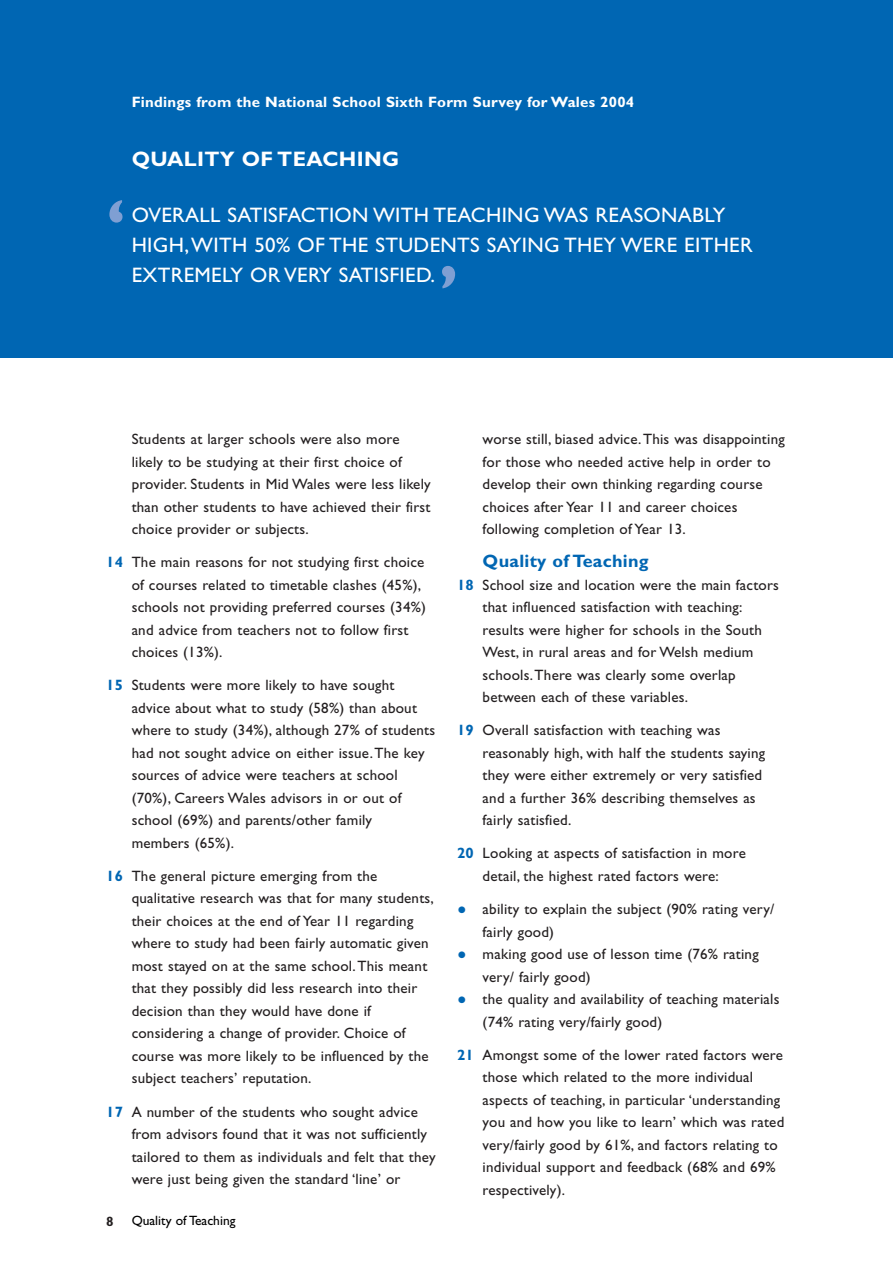
<style>
.page{position:relative;width:893px;height:1263px;background:#fff}
.page>*{position:absolute;margin:0;border:0;box-sizing:border-box;transform-origin:0 0}
.t1{font:700 72px "Gill Sans";color:#7f9fd3}
.t2{font:21px/30px "Gill Sans";letter-spacing:.015em;color:#fff}
.t3{font:700 21px "Gill Sans";letter-spacing:.015em;color:#fff}
.t4{font:700 18px "Gill Sans";letter-spacing:.015em;color:#0066b3}
.t5{font:15px/22.5px "Gill Sans";letter-spacing:.015em;color:#231f20}
.t6{font:700 15px "Gill Sans";letter-spacing:.015em;color:#fff}
.t7{font:13.5px "Gill Sans";color:#000}
.t8{font:700 13.5px "Gill Sans";color:#231f20}
.s1{font-weight:700;color:#0066b3}
.s2{font-size:27px;color:#0066b3}
</style>
<div class="page">
<div style="left:0;top:0;width:892px;height:358px;background:#0066b3"></div>
<p class="t6" style="left:132px;top:97px;width:504px">Findings from the National School Sixth Form Survey for Wales 2004</p>
<h1 class="t1" style="left:106px;top:201px;width:21px">‘</h1>
<h2 class="t3" style="left:132px;top:152px;width:269px">QUALITY OF TEACHING</h2>
<h2 class="t2" style="left:132px;top:202px;width:622px">OVERALL SATISFACTION WITH TEACHING WAS REASONABLY<br>HIGH,WITH 50% OF THE STUDENTS SAYING THEY WERE EITHER<br>EXTREMELY OR VERY SATISFIED.</h2>
<h1 class="t1" style="left:458px;top:288px;width:21px;rotate:-180deg">‘</h1>
<p class="t5" style="left:132px;top:429px;width:300px">Students at larger schools were also more likely to be studying at their first choice of provider. Students in Mid Wales were less likely than other students to have achieved their first choice provider or subjects.</p>
<p class="t5" style="left:132px;top:553px;width:296px;text-indent:-26px"><span class="s1">14</span> The main reasons for not studying first choice of courses related to timetable clashes (45%), schools not providing preferred courses (34%) and advice from teachers not to follow first choices (13%).</p>
<p class="t5" style="left:132px;top:676px;width:305px;text-indent:-26px"><span class="s1">15</span> Students were more likely to have sought advice about what to study (58%) than about where to study (34%), although 27% of students had not sought advice on either issue.The key sources of advice were teachers at school (70%), Careers Wales advisors in or out of school (69%) and parents/other family<br>members (65%).</p>
<p class="t5" style="left:132px;top:866px;width:304px;text-indent:-26px"><span class="s1">16</span> The general picture emerging from the qualitative research was that for many students, their choices at the end of Year 11 regarding where to study had been fairly automatic given most stayed on at the same school.This meant that they possibly did less research into their decision than they would have done if considering a change of provider. Choice of course was more likely to be influenced by the subject teachers’ reputation.</p>
<p class="t5" style="left:132px;top:1102px;width:305px;text-indent:-26px"><span class="s1">17</span> A number of the students who sought advice from advisors found that it was not sufficiently tailored to them as individuals and felt that they were just being given the standard ‘line’ or</p>
<p class="t8" style="left:106px;top:1217px;width:9px">8</p>
<p class="t7" style="left:132px;top:1216px;width:105px">Quality of Teaching</p>
<p class="t5" style="left:482px;top:429px;width:304px">worse still, biased advice.This was disappointing for those who needed active help in order to develop their own thinking regarding course choices after Year 11 and career choices following completion of Year 13.</p>
<p class="t4" style="left:482px;top:555px;width:167px">Quality of Teaching</p>
<p class="t5" style="left:482px;top:575px;width:298px;text-indent:-26px"><span class="s1">18</span> School size and location were the main factors that influenced satisfaction with teaching: results were higher for schools in the South West, in rural areas and for Welsh medium schools.There was clearly some overlap between each of these variables.</p>
<p class="t5" style="left:482px;top:721px;width:284px;text-indent:-26px"><span class="s1">19</span> Overall satisfaction with teaching was reasonably high, with half the students saying they were either extremely or very satisfied and a further 36% describing themselves as fairly satisfied.</p>
<p class="t5" style="left:457px;top:844px;width:290px;text-align:center"><span class="s1">20</span> Looking at aspects of satisfaction in more detail, the highest rated factors were:</p>
<p class="t5" style="left:482px;top:899px;width:293px;text-indent:-26px"><span class="s2">•</span> ability to explain the subject (90% rating very/ fairly good)</p>
<p class="t5" style="left:482px;top:944px;width:277px;text-indent:-26px"><span class="s2">•</span> making good use of lesson time (76% rating very/ fairly good)</p>
<p class="t5" style="left:482px;top:989px;width:298px;text-indent:-26px"><span class="s2">•</span> the quality and availability of teaching materials (74% rating very/fairly good)</p>
<p class="t5" style="left:482px;top:1045px;width:303px;text-indent:-26px"><span class="s1">21</span> Amongst some of the lower rated factors were those which related to the more individual aspects of teaching, in particular ‘understanding you and how you like to learn’ which was rated very/fairly good by 61%, and factors relating to individual support and feedback (68% and 69% respectively).</p>
</div>
